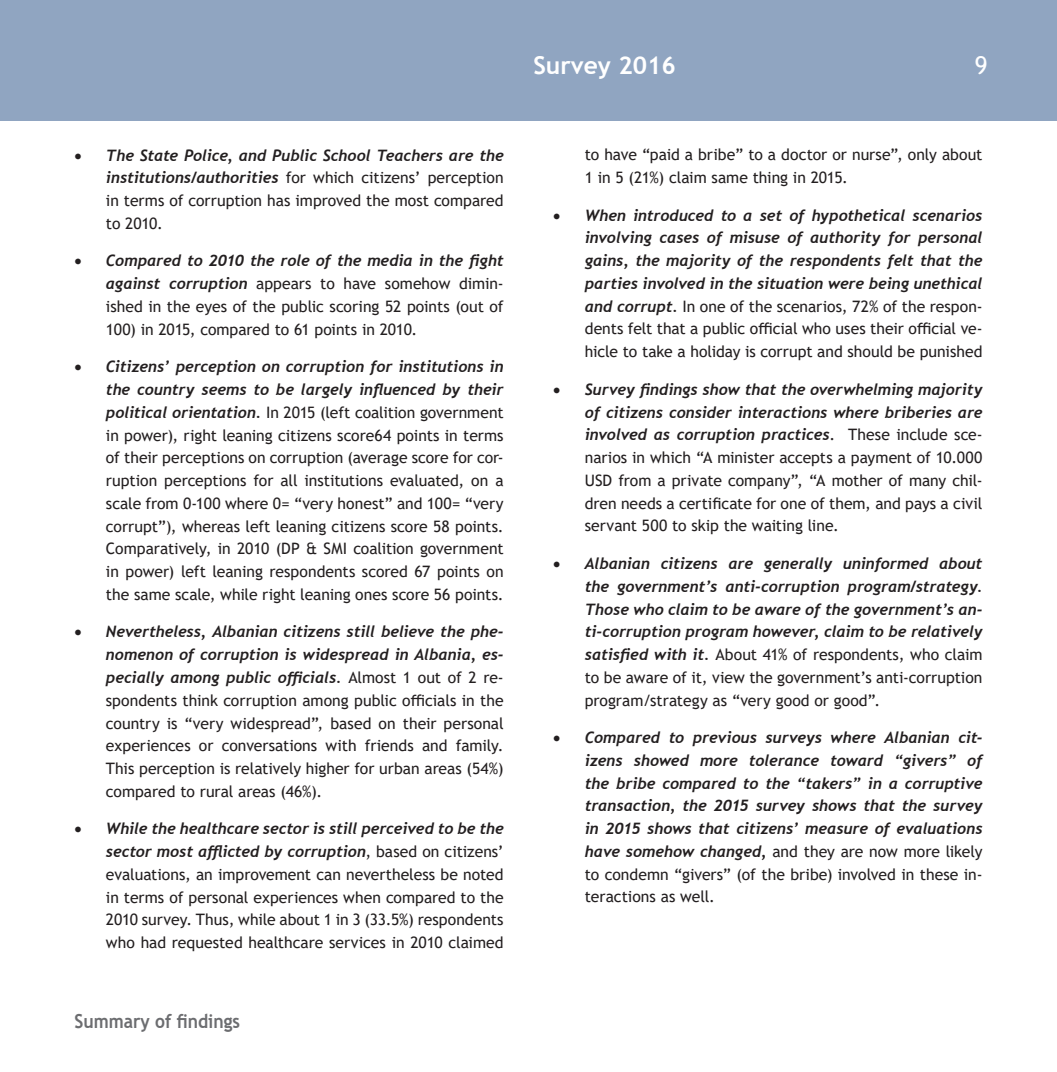
<style>
.page{position:relative;width:1057px;height:1072px;background:#fff}
.page>*{position:absolute;margin:0;border:0;box-sizing:border-box;transform-origin:0 0}
.t1{font:700 24.5px "Trebuchet MS";color:#fff}
.t2{font:24.5px "Trebuchet MS";color:#fff}
.t3{font:700 19.25px "Trebuchet MS";color:#6c6d70;scale:.91 1}
.t4{font:15.75px/22.8px "Trebuchet MS";color:#231f20;text-align:justify}
.t5{font:italic 700 15.75px/22.8px "Trebuchet";letter-spacing:-.005em;color:#231f20;text-align:justify}
.s1{font-family:"Trebuchet";font-weight:700;font-style:italic}
.s2{font-family:"Trebuchet MS";font-weight:400;font-style:normal}
</style>
<div class="page">
<div style="left:0;top:0;width:1057px;height:120px;background:#90a5c1"></div>
<p class="t5" style="left:74px;top:143px;width:431px">• The State Police, and Public School Teachers are the</p>
<p class="t4" style="left:106px;top:166px;width:399px"><span class="s1">institutions/authorities</span> for which citizens’ perception in terms of corruption has improved the most compared to 2010.</p>
<p class="t5" style="left:74px;top:249px;width:431px">• Compared to 2010 the role of the media in the fight</p>
<p class="t4" style="left:106px;top:272px;width:399px"><span class="s1">against corruption</span> appears to have somehow dimin&shy;ished in the eyes of the public scoring 52 points (out of 100) in 2015, compared to 61 points in 2010.</p>
<p class="t5" style="left:74px;top:355px;width:431px;text-align:right">• Citizens’ perception on corruption for institutions in the country seems to be largely influenced by their</p>
<p class="t4" style="left:106px;top:401px;width:399px"><span class="s1">political orientation.</span> In 2015 (left coalition government in power), right leaning citizens score64 points in terms of their perceptions on corruption (average score for cor&shy;ruption perceptions for all institutions evaluated, on a scale from 0-100 where 0= “very honest” and 100= “very corrupt”), whereas left leaning citizens score 58 points.<br>Comparatively, in 2010 (DP &amp; SMI coalition government in power) left leaning respondents scored 67 points on the same scale, while right leaning ones score 56 points.</p>
<p class="t5" style="left:106px;top:620px;width:399px;text-indent:-32px">• Nevertheless, Albanian citizens still believe the phe&shy;nomenon of corruption is widespread in Albania, es&shy;pecially among public officials. <span class="s2">Almost 1 out of 2 re-</span></p>
<p class="t4" style="left:106px;top:688px;width:399px">spondents think corruption among public officials in the country is “very widespread”, based on their personal experiences or conversations with friends and family.<br>This perception is relatively higher for urban areas (54%) compared to rural areas (46%).</p>
<p class="t5" style="left:74px;top:817px;width:431px;text-align:right">• While the healthcare sector is still perceived to be the sector most afflicted by corruption<span class="s2">, based on citizens’</span></p>
<p class="t4" style="left:106px;top:862px;width:399px">evaluations, an improvement can nevertheless be noted in terms of personal experiences when compared to the 2010 survey. Thus, while about 1 in 3 (33.5%) respondents who had requested healthcare services in 2010 claimed</p>
<p class="t3" style="left:74px;top:1008px;width:184px">Summary of findings</p>
<h1 class="t1" style="left:533px;top:50px;width:144px">Survey 2016</h1>
<h1 class="t2" style="left:974px;top:50px;width:14px">9</h1>
<p class="t4" style="left:585px;top:143px;width:399px">to have “paid a bribe” to a doctor or nurse”, only about<br>1 in 5 (21%) claim same thing in 2015.</p>
<p class="t5" style="left:585px;top:204px;width:399px;text-indent:-32px">• When introduced to a set of hypothetical scenarios involving cases of misuse of authority for personal gains, the majority of the respondents felt that the parties involved in the situation were being unethical</p>
<p class="t4" style="left:585px;top:294px;width:399px"><span class="s1">and corrupt.</span> In one of the scenarios, 72% of the respon&shy;dents felt that a public official who uses their official ve&shy;hicle to take a holiday is corrupt and should be punished</p>
<p class="t5" style="left:585px;top:378px;width:399px;text-indent:-32px">• Survey findings show that the overwhelming majority of citizens consider interactions where briberies are involved as corruption practices<span class="s2">. These include sce-</span></p>
<p class="t4" style="left:585px;top:446px;width:399px">narios in which “A minister accepts a payment of 10.000<br>USD from a private company”, “A mother of many chil&shy;dren needs a certificate for one of them, and pays a civil servant 500 to skip the waiting line.</p>
<p class="t5" style="left:585px;top:552px;width:399px;text-indent:-32px">• Albanian citizens are generally uninformed about the government’s anti-corruption program/strategy.<br>Those who claim to be aware of the government’s an&shy;ti-corruption program however, claim to be relatively</p>
<p class="t4" style="left:585px;top:643px;width:399px"><span class="s1">satisfied with it.</span> About 41% of respondents, who claim to be aware of it, view the government’s anti-corruption program/strategy as “very good or good”.</p>
<p class="t5" style="left:585px;top:726px;width:399px;text-indent:-32px">• Compared to previous surveys where Albanian cit&shy;izens showed more tolerance toward “givers” of the bribe compared to the “takers” in a corruptive transaction, the 2015 survey shows that the survey in 2015 shows that citizens’ measure of evaluations</p>
<p class="t4" style="left:585px;top:839px;width:399px"><span class="s1">have somehow changed,</span> and they are now more likely to condemn “givers” (of the bribe) involved in these in&shy;teractions as well.</p>
</div>
